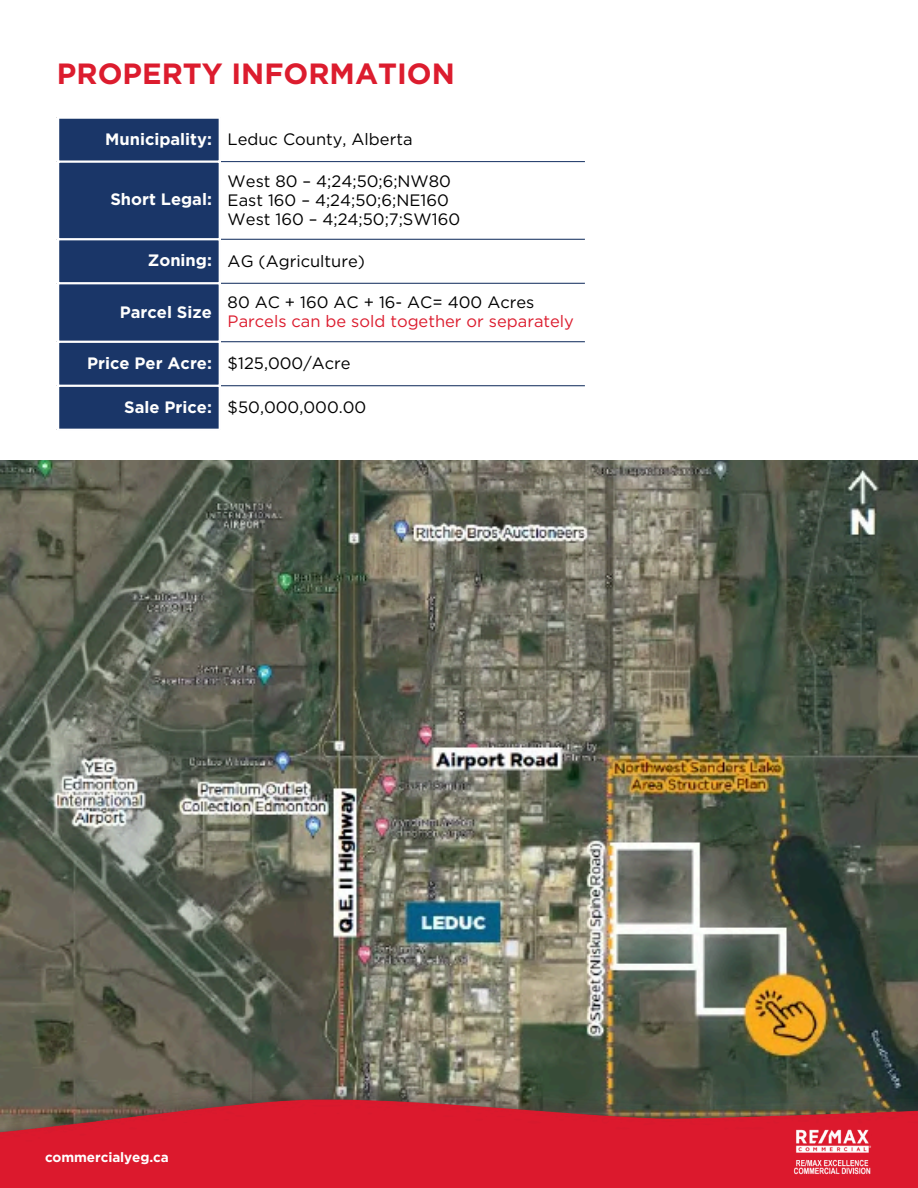
<style>
.page{position:relative;width:918px;height:1188px;background:#fff}
.page>*{position:absolute;margin:0;border:0;box-sizing:border-box;transform-origin:0 0}
.t1{font:700 29.25px "Gotham";color:#dc1c2e}
.t2{font:16.5px "Gotham";color:#000}
.t3{font:700 16.5px "Gotham";color:#fffffe}
.t4{font:16.5px "Gotham";color:#dc1c2e}
.t5{font:700 13.5px "Gotham";letter-spacing:-.005em;color:#fff}
</style>
<div class="page">
<img style="left:0;top:461px;width:918px;height:616px">
<img style="left:0;top:1077px;width:918px;height:111px">
<img style="left:793px;top:1130px;width:79px;height:44px">
<div style="left:59px;top:119px;width:160px;height:310px;background:#1a3668"></div>
<hr style="left:221px;top:161px;width:364px;height:1px;background:#1a3668">
<hr style="left:221px;top:239px;width:364px;height:1px;background:#1a3668">
<hr style="left:221px;top:283px;width:364px;height:1px;background:#1a3668">
<hr style="left:221px;top:341px;width:364px;height:1px;background:#1a3668">
<hr style="left:221px;top:385px;width:364px;height:1px;background:#1a3668">
<hr style="left:57px;top:160px;width:164px;height:3px;background:#fff">
<hr style="left:57px;top:238px;width:164px;height:2px;background:#fff">
<hr style="left:57px;top:282px;width:164px;height:2px;background:#fff">
<hr style="left:57px;top:341px;width:164px;height:2px;background:#fff">
<hr style="left:57px;top:385px;width:164px;height:2px;background:#fff">
<p class="t1" style="left:57px;top:56px;width:399px">PROPERTY INFORMATION</p>
<p class="t3" style="left:105px;top:129px;width:108px">Municipality:</p>
<p class="t2" style="left:228px;top:129px;width:186px">Leduc County, Alberta</p>
<p class="t3" style="left:110px;top:190px;width:103px">Short Legal:</p>
<p class="t2" style="left:228px;top:171px;width:225px">West 80 – 4;24;50;6;NW80</p>
<p class="t2" style="left:228px;top:190px;width:223px">East 160 – 4;24;50;6;NE160</p>
<p class="t2" style="left:228px;top:209px;width:234px">West 160 – 4;24;50;7;SW160</p>
<p class="t3" style="left:148px;top:250px;width:66px">Zoning:</p>
<p class="t2" style="left:228px;top:251px;width:139px">AG (Agriculture)</p>
<p class="t3" style="left:120px;top:302px;width:94px">Parcel Size</p>
<p class="t2" style="left:228px;top:292px;width:308px">80 AC + 160 AC + 16- AC= 400 Acres</p>
<p class="t4" style="left:228px;top:312px;width:348px">Parcels can be sold together or separately</p>
<p class="t3" style="left:87px;top:353px;width:126px">Price Per Acre:</p>
<p class="t2" style="left:228px;top:353px;width:125px">$125,000/Acre</p>
<p class="t3" style="left:124px;top:397px;width:89px">Sale Price:</p>
<p class="t2" style="left:228px;top:397px;width:140px">$50,000,000.00</p>
<p class="t5" style="left:45px;top:1149px;width:125px">commercialyeg.ca</p>
</div>
